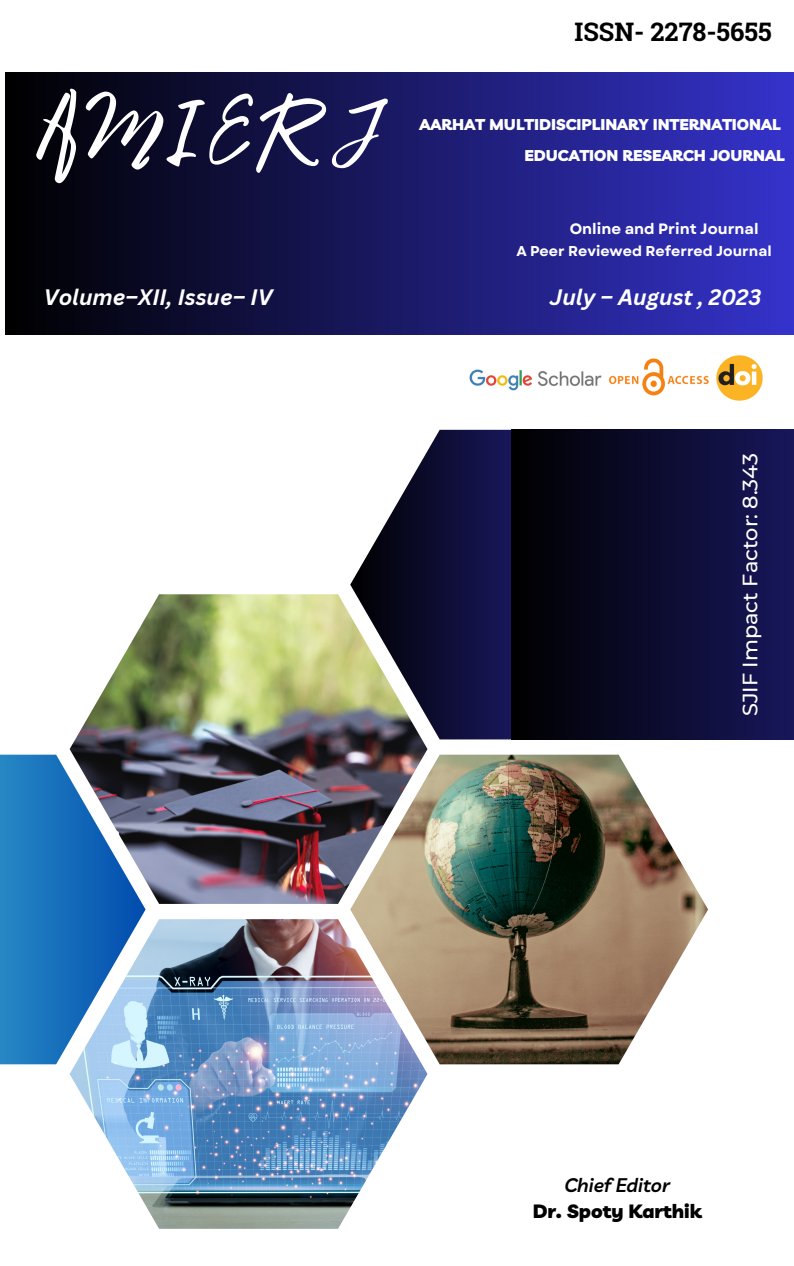
<style>
.page{position:relative;width:794px;height:1266px;background:#fff}
.page>*{position:absolute;margin:0;border:0;box-sizing:border-box;transform-origin:0 0}
.t1{font:89.93px "Bright Sunshine";letter-spacing:.08em;color:#fff}
.t2{font:700 25.5px "Roboto Slab";color:#000}
.t3{font:italic 700 21.75px "Canva Sans";color:#fff}
.t4{font:500 20.77px "Montserrat";color:#fff}
.t5{font:900 19.2px "Livvic";color:#000}
.t6{font:italic 600 19.2px "Livvic";color:#000}
.t7{font:900 15.6px "Livvic";color:#fff}
.t8{font:700 15px "Garet";color:#fff}
.t9{font:700 14.25px "Garet";color:#fff}
</style>
<div class="page">
<img style="left:70px;top:594px;width:357px;height:310px">
<svg style="left:350px;top:430px;width:161px;height:309px"></svg>
<img style="left:350px;top:754px;width:357px;height:310px">
<svg style="left:0;top:754px;width:145px;height:310px;background:#3077b3"></svg>
<img style="left:70px;top:919px;width:357px;height:309px">
<div style="left:511px;top:430px;width:282px;height:309px;background:linear-gradient(to right,#000,#17175a)"></div>
<div style="left:6px;top:73px;width:787px;height:261px;background:linear-gradient(to right,#000,#3532cb)"></div>
<img style="left:609px;top:358px;width:100px;height:38px">
<img style="left:716px;top:355px;width:46px;height:46px">
<img style="left:469px;top:369px;width:133px;height:21px">
<p class="t1" style="left:36px;top:60px;width:351px">AMIERJ</p>
<p class="t2" style="left:574px;top:14px;width:199px">ISSN- 2278-5655</p>
<p class="t7" style="left:419px;top:114px;width:362px">AARHAT MULTIDISCIPLINARY INTERNATIONAL</p>
<p class="t7" style="left:524px;top:146px;width:261px">EDUCATION RESEARCH JOURNAL</p>
<p class="t8" style="left:569px;top:218px;width:190px">Online and Print Journal</p>
<p class="t9" style="left:516px;top:241px;width:257px">A Peer Reviewed Referred Journal</p>
<p class="t3" style="left:44px;top:281px;width:230px">Volume–XII, Issue– IV</p>
<p class="t3" style="left:549px;top:281px;width:213px">July – August , 2023</p>
<p class="t4" style="left:736px;top:716px;width:265px;rotate:-90deg">SJIF Impact Factor: 8.343</p>
<p class="t6" style="left:564px;top:1172px;width:107px">Chief Editor</p>
<p class="t5" style="left:532px;top:1199px;width:170px">Dr. Spoty Karthik</p>
</div>
